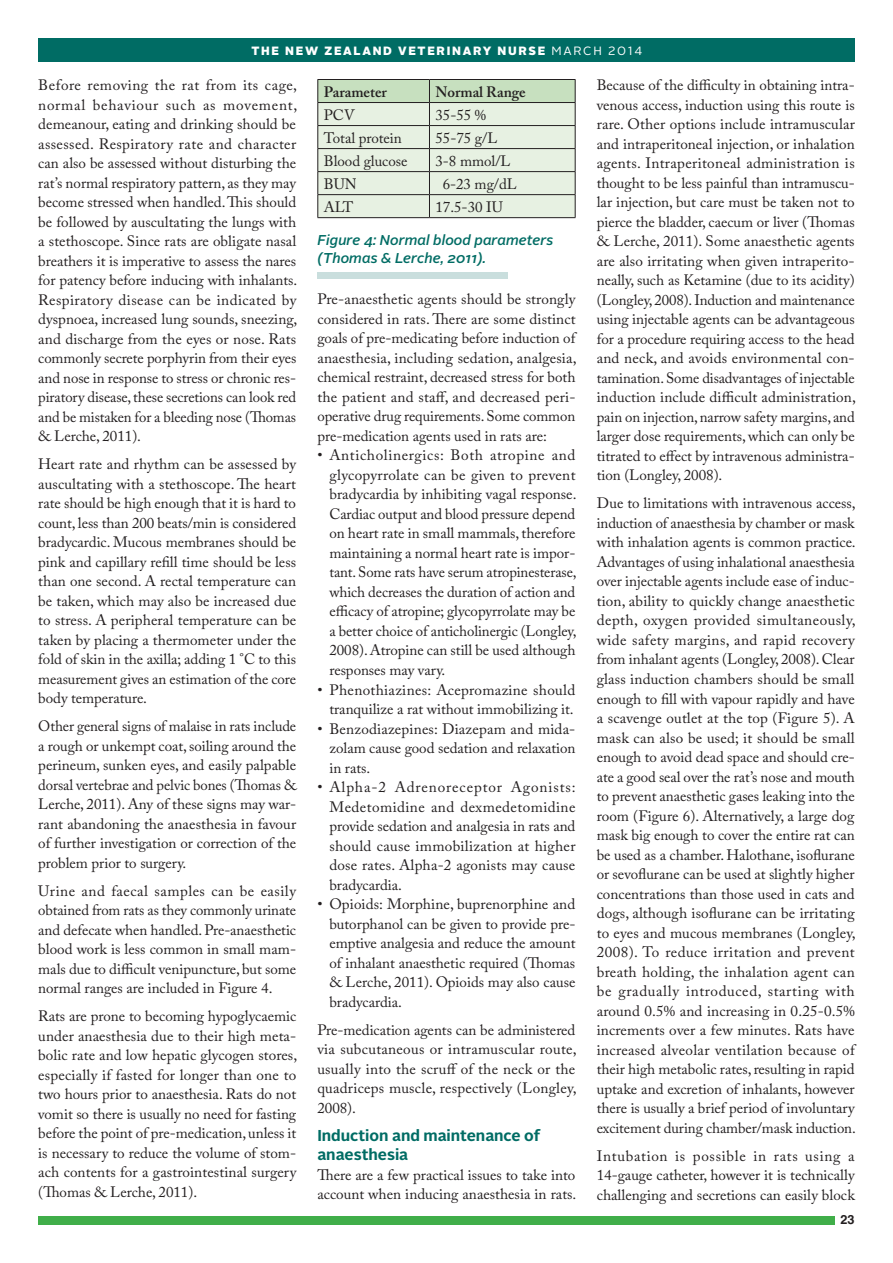
<style>
.page{position:relative;width:893px;height:1263px;background:#fff}
.page>*{position:absolute;margin:0;border:0;box-sizing:border-box;transform-origin:0 0}
.t1{font:700 15.75px/19.5px "Alright Sans";color:#006c64}
.t2{font:15px/19.5px "Adobe Caslon Pro";color:#231f20;text-align:justify}
.t3{font:600 15px "Adobe Caslon Pro";color:#231f20}
.t4{font:italic 500 14.25px/18px "Alright Sans";color:#006c64}
.t5{font:700 12.75px "Helvetica";color:#231f20}
.t6{font:900 12px "Alright Sans";letter-spacing:.14em;color:#fff}
.s1{font-weight:400}
</style>
<div class="page">
<div style="left:38px;top:1216px;width:797px;height:9px;background:#40ae49"></div>
<div style="left:38px;top:38px;width:817px;height:24px;background:#006c64"></div>
<svg style="left:317px;top:79px;width:259px;height:139px;background:#d7e2d1"></svg>
<hr style="left:317px;top:217px;width:112px;height:1px;background:#231f20">
<hr style="left:429px;top:217px;width:146px;height:1px;background:#231f20">
<div style="left:317px;top:272px;width:191px;height:6px;background:#c9dedd"></div>
<p class="t6" style="left:252px;top:42px;width:392px">THE NEW ZEALAND VETERINARY NURSE <span class="s1">MARCH 2014</span></p>
<p class="t2" style="left:38px;top:75px;width:261px">Before removing the rat from its cage, normal behaviour such as movement, demeanour, eating and drinking should be assessed. Respiratory rate and character can also be assessed without disturbing the rat’s normal respiratory pattern, as they may become stressed when handled. This should be followed by auscultating the lungs with a stethoscope. Since rats are obligate nasal breathers it is imperative to assess the nares for patency before inducing with inhalants.<br>Respiratory disease can be indicated by dyspnoea, increased lung sounds, sneezing, and discharge from the eyes or nose. Rats commonly secrete porphyrin from their eyes and nose in response to stress or chronic res&shy;piratory disease, these secretions can look red and be mistaken for a bleeding nose (Thomas &amp; Lerche, 2011).</p>
<p class="t2" style="left:38px;top:454px;width:260px">Heart rate and rhythm can be assessed by auscultating with a stethoscope. The heart rate should be high enough that it is hard to count, less than 200 beats/min is considered bradycardic. Mucous membranes should be pink and capillary refill time should be less than one second. A rectal temperature can be taken, which may also be increased due to stress. A peripheral temperature can be taken by placing a thermometer under the fold of skin in the axilla; adding 1 °C to this measurement gives an estimation of the core body temperature.</p>
<p class="t2" style="left:38px;top:716px;width:260px">Other general signs of malaise in rats include a rough or unkempt coat, soiling around the perineum, sunken eyes, and easily palpable dorsal vertebrae and pelvic bones (Thomas &amp; Lerche, 2011). Any of these signs may war&shy;rant abandoning the anaesthesia in favour of further investigation or correction of the problem prior to surgery.</p>
<p class="t2" style="left:38px;top:881px;width:259px">Urine and faecal samples can be easily obtained from rats as they commonly urinate and defecate when handled. Pre-anaesthetic blood work is less common in small mam&shy;mals due to difficult venipuncture, but some normal ranges are included in Figure 4.</p>
<p class="t2" style="left:38px;top:1006px;width:260px">Rats are prone to becoming hypoglycaemic under anaesthesia due to their high meta&shy;bolic rate and low hepatic glycogen stores, especially if fasted for longer than one to two hours prior to anaesthesia. Rats do not vomit so there is usually no need for fasting before the point of pre-medication, unless it is necessary to reduce the volume of stom&shy;ach contents for a gastrointestinal surgery (Thomas &amp; Lerche, 2011).</p>
<p class="t2" style="left:597px;top:75px;width:261px">Because of the difficulty in obtaining intra&shy;venous access, induction using this route is rare. Other options include intramuscular and intraperitoneal injection, or inhalation agents. Intraperitoneal administration is thought to be less painful than intramuscu&shy;lar injection, but care must be taken not to pierce the bladder, caecum or liver (Thomas &amp; Lerche, 2011). Some anaesthetic agents are also irritating when given intraperito&shy;neally, such as Ketamine (due to its acidity) (Longley, 2008). Induction and maintenance using injectable agents can be advantageous for a procedure requiring access to the head and neck, and avoids environmental con&shy;tamination. Some disadvantages of injectable induction include difficult administration, pain on injection, narrow safety margins, and larger dose requirements, which can only be titrated to effect by intravenous administra&shy;tion (Longley, 2008).</p>
<p class="t2" style="left:597px;top:493px;width:261px">Due to limitations with intravenous access, induction of anaesthesia by chamber or mask with inhalation agents is common practice.<br>Advantages of using inhalational anaesthesia over injectable agents include ease of induc&shy;tion, ability to quickly change anaesthetic depth, oxygen provided simultaneously, wide safety margins, and rapid recovery from inhalant agents (Longley, 2008). Clear glass induction chambers should be small enough to fill with vapour rapidly and have a scavenge outlet at the top (Figure 5). A mask can also be used; it should be small enough to avoid dead space and should cre&shy;ate a good seal over the rat’s nose and mouth to prevent anaesthetic gases leaking into the room (Figure 6). Alternatively, a large dog mask big enough to cover the entire rat can be used as a chamber. Halothane, isoflurane or sevoflurane can be used at slightly higher concentrations than those used in cats and dogs, although isoflurane can be irritating to eyes and mucous membranes (Longley, 2008). To reduce irritation and prevent breath holding, the inhalation agent can be gradually introduced, starting with around 0.5% and increasing in 0.25-0.5% increments over a few minutes. Rats have increased alveolar ventilation because of their high metabolic rates, resulting in rapid uptake and excretion of inhalants, however there is usually a brief period of involuntary excitement during chamber/mask induction.</p>
<p class="t2" style="left:597px;top:1146px;width:260px">Intubation is possible in rats using a 14-gauge catheter, however it is technically challenging and secretions can easily block</p>
<p class="t3" style="left:324px;top:83px;width:65px">Parameter</p>
<p class="t3" style="left:435px;top:83px;width:92px">Normal Range</p>
<p class="t2" style="left:324px;top:105px;width:32px">PCV</p>
<p class="t2" style="left:435px;top:105px;width:52px">35-55 %</p>
<p class="t2" style="left:324px;top:128px;width:80px">Total protein</p>
<p class="t2" style="left:435px;top:128px;width:63px">55-75 g/L</p>
<p class="t2" style="left:324px;top:151px;width:85px">Blood glucose</p>
<p class="t2" style="left:435px;top:151px;width:77px">3-8 mmol/L</p>
<p class="t2" style="left:324px;top:174px;width:34px">BUN</p>
<p class="t2" style="left:443px;top:174px;width:76px">6-23 mg/dL</p>
<p class="t2" style="left:324px;top:197px;width:31px">ALT</p>
<p class="t2" style="left:435px;top:197px;width:69px">17.5-30 IU</p>
<p class="t4" style="left:317px;top:231px;width:238px">Figure 4: Normal blood parameters (Thomas &amp; Lerche, 2011).</p>
<p class="t2" style="left:317px;top:289px;width:261px">Pre-anaesthetic agents should be strongly considered in rats. There are some distinct goals of pre-medicating before induction of anaesthesia, including sedation, analgesia, chemical restraint, decreased stress for both the patient and staff, and decreased peri&shy;operative drug requirements. Some common pre-medication agents used in rats are:</p>
<p class="t2" style="left:329px;top:445px;width:249px;text-indent:-12px">• Anticholinergics: Both atropine and glycopyrrolate can be given to prevent bradycardia by inhibiting vagal response.<br>Cardiac output and blood pressure depend on heart rate in small mammals, therefore maintaining a normal heart rate is impor&shy;tant. Some rats have serum atropinesterase, which decreases the duration of action and efficacy of atropine; glycopyrrolate may be a better choice of anticholinergic (Longley, 2008). Atropine can still be used although responses may vary.</p>
<p class="t2" style="left:317px;top:679px;width:259px;text-align:right">• Phenothiazines: Acepromazine should tranquilize a rat without immobilizing it.</p>
<p class="t2" style="left:329px;top:718px;width:247px;text-indent:-12px">• Benzodiazepines: Diazepam and mida&shy;zolam cause good sedation and relaxation in rats.</p>
<p class="t2" style="left:329px;top:777px;width:248px;text-indent:-12px">• Alpha-2 Adrenoreceptor Agonists:<br>Medetomidine and dexmedetomidine provide sedation and analgesia in rats and should cause immobilization at higher dose rates. Alpha-2 agonists may cause bradycardia.</p>
<p class="t2" style="left:329px;top:894px;width:248px;text-indent:-12px">• Opioids: Morphine, buprenorphine and butorphanol can be given to provide pre&shy;emptive analgesia and reduce the amount of inhalant anaesthetic required (Thomas &amp; Lerche, 2011). Opioids may also cause bradycardia.</p>
<p class="t2" style="left:317px;top:1019px;width:261px">Pre-medication agents can be administered via subcutaneous or intramuscular route, usually into the scruff of the neck or the quadriceps muscle, respectively (Longley, 2008).</p>
<p class="t1" style="left:317px;top:1125px;width:225px">Induction and maintenance of anaesthesia</p>
<p class="t2" style="left:317px;top:1164px;width:260px">There are a few practical issues to take into account when inducing anaesthesia in rats.</p>
<p class="t5" style="left:840px;top:1212px;width:16px">23</p>
</div>
